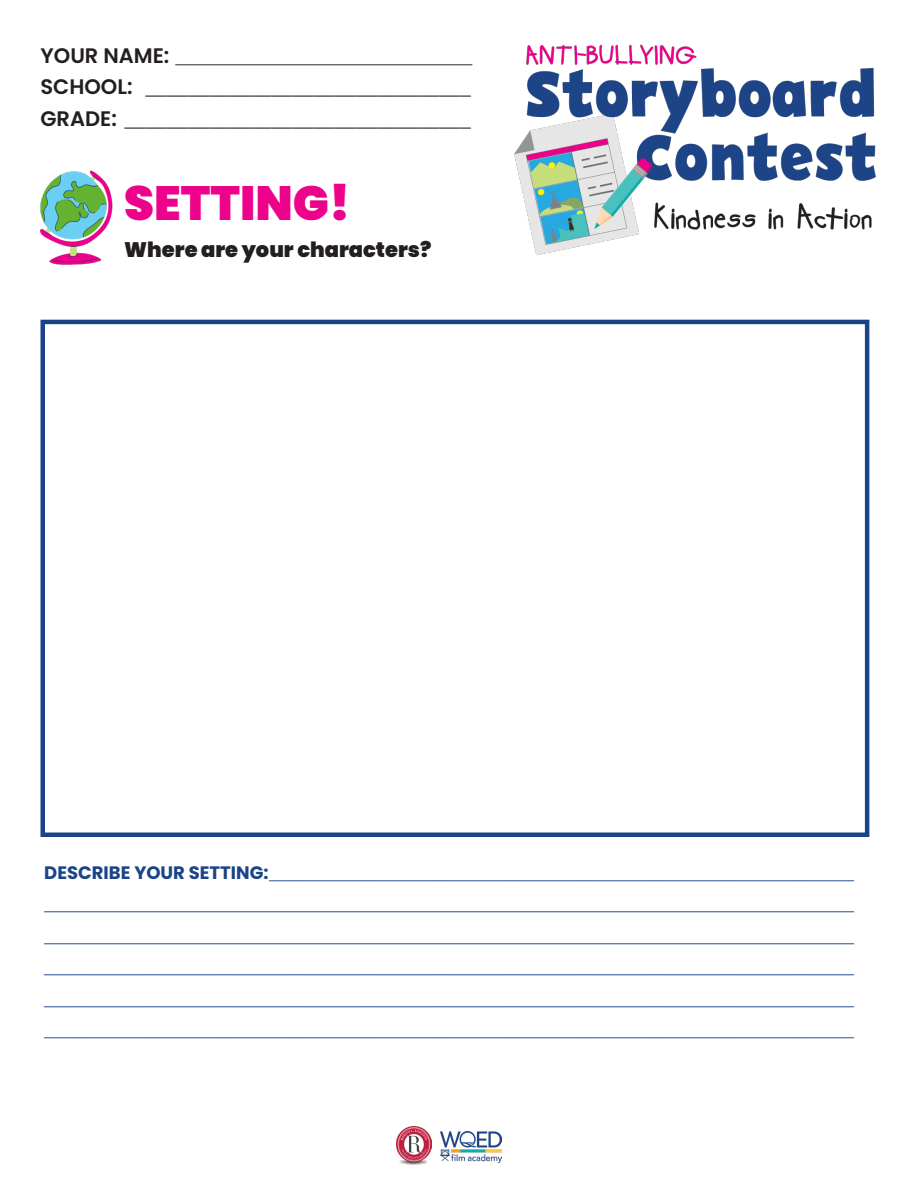
<style>
.page{position:relative;width:918px;height:1188px;background:#fff}
.page>*{position:absolute;margin:0;border:0;box-sizing:border-box;transform-origin:0 0}
.t1{font:900 48px "Poppins";color:#ed028c}
.t2{font:21px "Minion Pro";color:#231f20}
.t3{font:900 21px "Poppins";color:#231f20}
.t4{font:700 18px "Minion Pro";color:#1a4488}
.t5{font:18px "Minion Pro";color:#231f20}
.s1{font-family:"Poppins";font-weight:600;font-size:21px}
.s2{font-family:"Poppins";font-weight:600}
.s3{font-family:"Poppins"}
</style>
<div class="page">
<img style="left:514px;top:44px;width:362px;height:212px">
<div style="left:40px;top:320px;width:829px;height:517px;background:#fff;border:4px solid #1a4488"></div>
<img style="left:40px;top:170px;width:73px;height:95px">
<img style="left:396px;top:1127px;width:35px;height:37px">
<img style="left:440px;top:1131px;width:61px;height:31px">
<p class="t5" style="left:40px;top:45px;width:433px"><span class="s1">YOUR NAME:</span> _________________________________</p>
<p class="t2" style="left:40px;top:73px;width:432px"><span class="s2">SCHOOL:</span> _______________________________</p>
<p class="t2" style="left:40px;top:105px;width:432px"><span class="s2">GRADE:</span> _________________________________</p>
<p class="t1" style="left:124px;top:175px;width:228px">SETTING!</p>
<p class="t3" style="left:124px;top:238px;width:309px">Where are your characters?</p>
<p class="t4" style="left:44px;top:860px;width:811px"><span class="s3">DESCRIBE YOUR SETTING:</span>_________________________________________________________________</p>
<p class="t4" style="left:44px;top:892px;width:812px">__________________________________________________________________________________________</p>
<p class="t4" style="left:44px;top:923px;width:812px">__________________________________________________________________________________________</p>
<p class="t4" style="left:44px;top:955px;width:812px">__________________________________________________________________________________________</p>
<p class="t4" style="left:44px;top:986px;width:812px">__________________________________________________________________________________________</p>
<p class="t4" style="left:44px;top:1018px;width:812px">__________________________________________________________________________________________</p>
</div>
